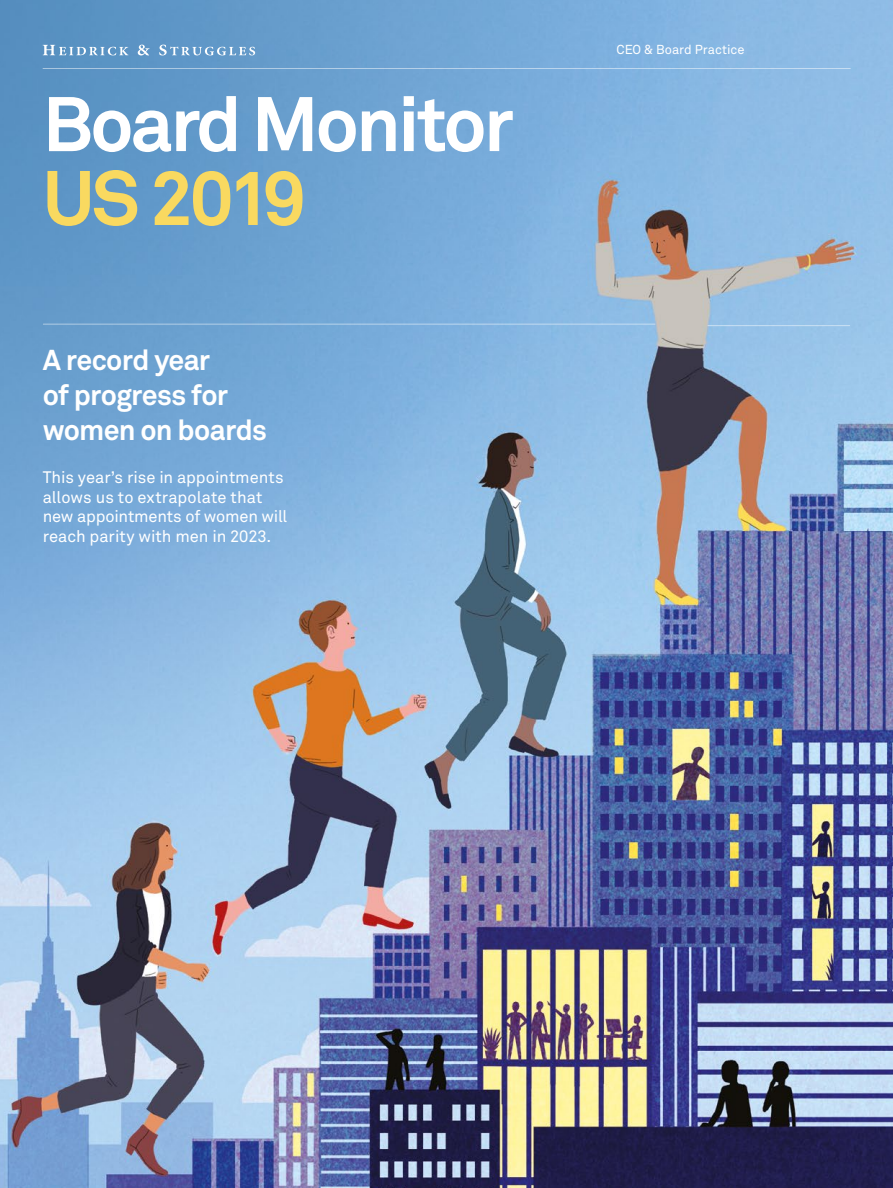
<style>
.page{position:relative;width:893px;height:1188px;background:#fff}
.page>*{position:absolute;margin:0;border:0;box-sizing:border-box;transform-origin:0 0}
.t1{font:700 76.2px "Akkurat Pro";letter-spacing:-.04em;color:#fff}
.t2{font:700 76.2px "Akkurat Pro";letter-spacing:-.06em;color:#f9d960}
.t3{font:700 28.5px/35.1px "Akkurat Pro";letter-spacing:-.025em;color:#fff}
.t4{font:16.5px/19.5px "Akkurat Pro";letter-spacing:-.005em;color:#fff}
.t5{font:12.9px "Akkurat Pro";color:#fff}
</style>
<div class="page">
<img style="left:0;top:0;width:893px;height:1188px">
<hr style="left:43px;top:68px;width:808px;height:1px;background:#fff">
<hr style="left:43px;top:324px;width:612px;height:1px;background:#fff">
<hr style="left:708px;top:325px;width:142px;height:1px;background:#fff">
<svg style="left:43px;top:45px;width:85px;height:10px"></svg>
<svg style="left:138px;top:45px;width:11px;height:10px"></svg>
<svg style="left:159px;top:45px;width:96px;height:10px"></svg>
<h1 class="t1" style="left:43px;top:77px;width:473px">Board Monitor</h1>
<h1 class="t2" style="left:43px;top:151px;width:265px">US 2019</h1>
<h2 class="t3" style="left:43px;top:343px;width:226px">A record year<br>of progress for women on boards</h2>
<p class="t4" style="left:43px;top:468px;width:246px">This year’s rise in appointments allows us to extrapolate that new appointments of women will reach parity with men in 2023.</p>
<p class="t5" style="left:617px;top:42px;width:129px">CEO &amp; Board Practice</p>
</div>
